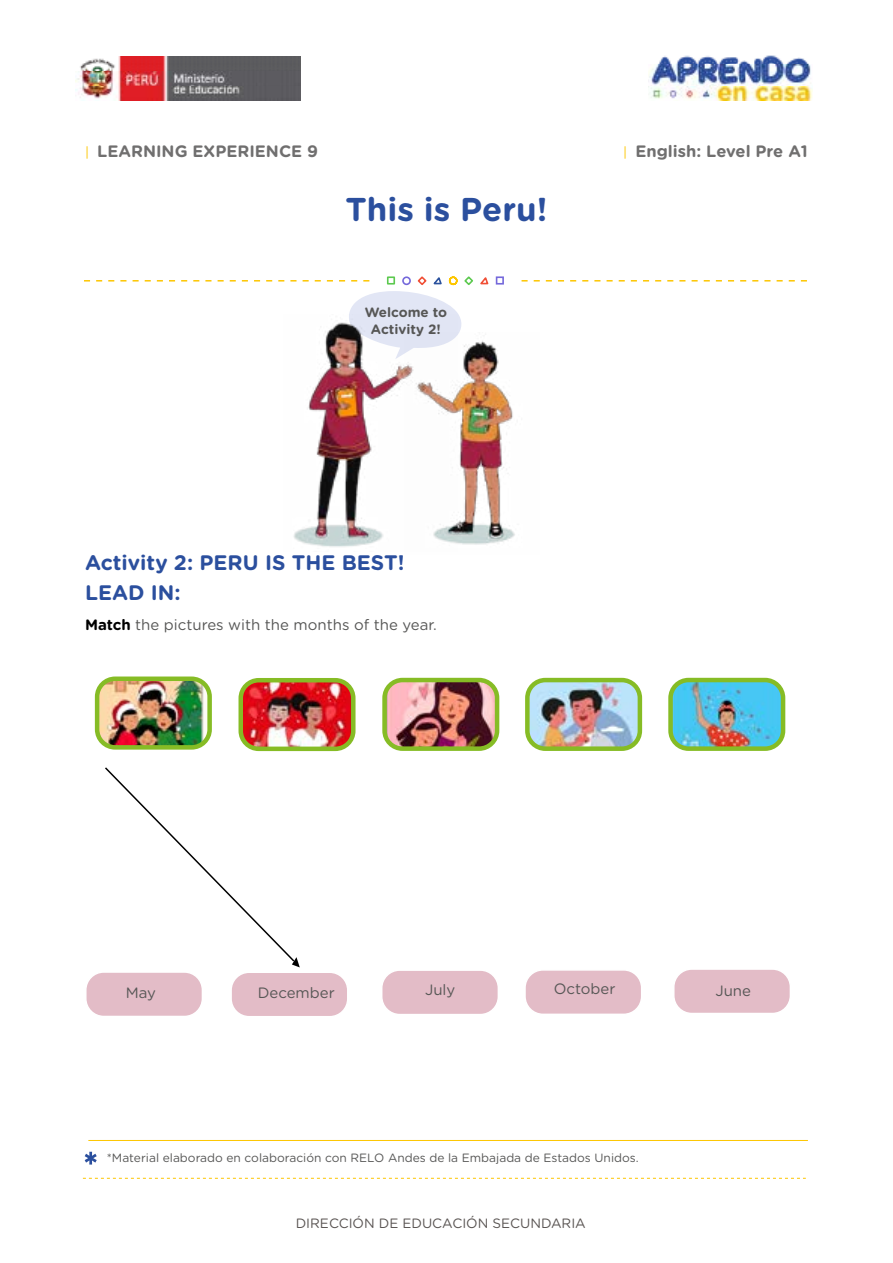
<style>
.page{position:relative;width:893px;height:1263px;background:#fff}
.page>*{position:absolute;margin:0;border:0;box-sizing:border-box;transform-origin:0 0}
.t1{font:700 33px "Gotham Rounded";color:#2b4f9e}
.t2{font:700 21px/30px "Gotham Rounded";color:#2b4f9e}
.t3{font:700 16.5px "Gotham Rounded";color:#706f6f}
.t4{font:15px "Gotham Rounded";color:#575756}
.t5{font:13.5px "Gotham Rounded";color:#595452}
.t6{font:700 13.5px/16.5px "Gotham Rounded";color:#575756;text-align:center}
.t7{font:12px "Gotham Rounded";color:#575756}
.s1{font-weight:400;font-size:13.5px;color:#fdc600}
.s2{font-weight:700;color:#000}
</style>
<div class="page">
<img style="left:75px;top:56px;width:225px;height:45px">
<img style="left:649px;top:55px;width:163px;height:46px">
<svg style="left:522px;top:280px;width:285px;height:2px"></svg>
<div style="left:496px;top:276px;width:8px;height:9px;border:2px solid #7569db"></div>
<svg style="left:83px;top:1178px;width:723px;height:1px"></svg>
<hr style="left:88px;top:1140px;width:720px;height:1px;background:#fdc600">
<svg style="left:85px;top:1152px;width:12px;height:12px"></svg>
<div style="left:86px;top:972px;width:116px;height:44px;background:#e3bcc7;border-radius:18px"></div>
<div style="left:85px;top:971px;width:118px;height:46px;border:2px solid #fff;border-radius:18px"></div>
<svg style="left:84px;top:276px;width:405px;height:57px"></svg>
<img style="left:284px;top:314px;width:174px;height:233px">
<img style="left:404px;top:333px;width:111px;height:214px">
<img style="left:100px;top:681px;width:107px;height:64px">
<div style="left:95px;top:676px;width:117px;height:74px;border:4px solid #86bc25;border-radius:18px"></div>
<img style="left:243px;top:683px;width:108px;height:63px">
<div style="left:238px;top:678px;width:118px;height:73px;border:4px solid #86bc25;border-radius:18px"></div>
<img style="left:387px;top:683px;width:107px;height:63px">
<div style="left:382px;top:678px;width:117px;height:73px;border:4px solid #86bc25;border-radius:18px"></div>
<img style="left:530px;top:683px;width:107px;height:63px">
<div style="left:525px;top:678px;width:117px;height:73px;border:4px solid #86bc25;border-radius:18px"></div>
<img style="left:673px;top:683px;width:107px;height:63px">
<div style="left:668px;top:678px;width:117px;height:73px;border:4px solid #86bc25;border-radius:18px"></div>
<div style="left:231px;top:972px;width:117px;height:45px;background:#e3bcc7;border-radius:18px"></div>
<div style="left:230px;top:971px;width:118px;height:46px;border:2px solid #fff;border-radius:18px"></div>
<div style="left:382px;top:970px;width:116px;height:44px;background:#e3bcc7;border-radius:18px"></div>
<div style="left:381px;top:969px;width:118px;height:46px;border:2px solid #fff;border-radius:18px"></div>
<div style="left:525px;top:970px;width:117px;height:44px;background:#e3bcc7;border-radius:18px"></div>
<div style="left:524px;top:969px;width:118px;height:46px;border:2px solid #fff;border-radius:18px"></div>
<div style="left:674px;top:969px;width:116px;height:44px;background:#e3bcc7;border-radius:18px"></div>
<div style="left:673px;top:968px;width:118px;height:46px;border:2px solid #fff;border-radius:18px"></div>
<svg style="left:105px;top:767px;width:195px;height:200px"></svg>
<h3 class="t3" style="left:85px;top:139px;width:235px"><span class="s1">|</span> LEARNING EXPERIENCE 9</h3>
<h1 class="t1" style="left:346px;top:185px;width:203px">This is Peru!</h1>
<p class="t6" style="left:365px;top:303px;width:84px">Welcome to<br>Activity 2!</p>
<h3 class="t3" style="left:623px;top:139px;width:186px"><span class="s1">|</span> English: Level Pre A1</h3>
<h2 class="t2" style="left:85px;top:547px;width:321px">Activity 2: PERU IS THE BEST!<br>LEAD IN:</h2>
<p class="t4" style="left:85px;top:615px;width:353px"><span class="s2">Match</span> the pictures with the months of the year.</p>
<p class="t4" style="left:126px;top:982px;width:32px">May</p>
<p class="t4" style="left:258px;top:982px;width:79px">December</p>
<p class="t4" style="left:425px;top:979px;width:32px">July</p>
<p class="t4" style="left:554px;top:978px;width:63px">October</p>
<p class="t4" style="left:715px;top:980px;width:37px">June</p>
<p class="t7" style="left:107px;top:1149px;width:533px">*Material elaborado en colaboración con RELO Andes de la Embajada de Estados Unidos.</p>
<p class="t5" style="left:296px;top:1214px;width:292px">DIRECCIÓN DE EDUCACIÓN SECUNDARIA</p>
</div>
